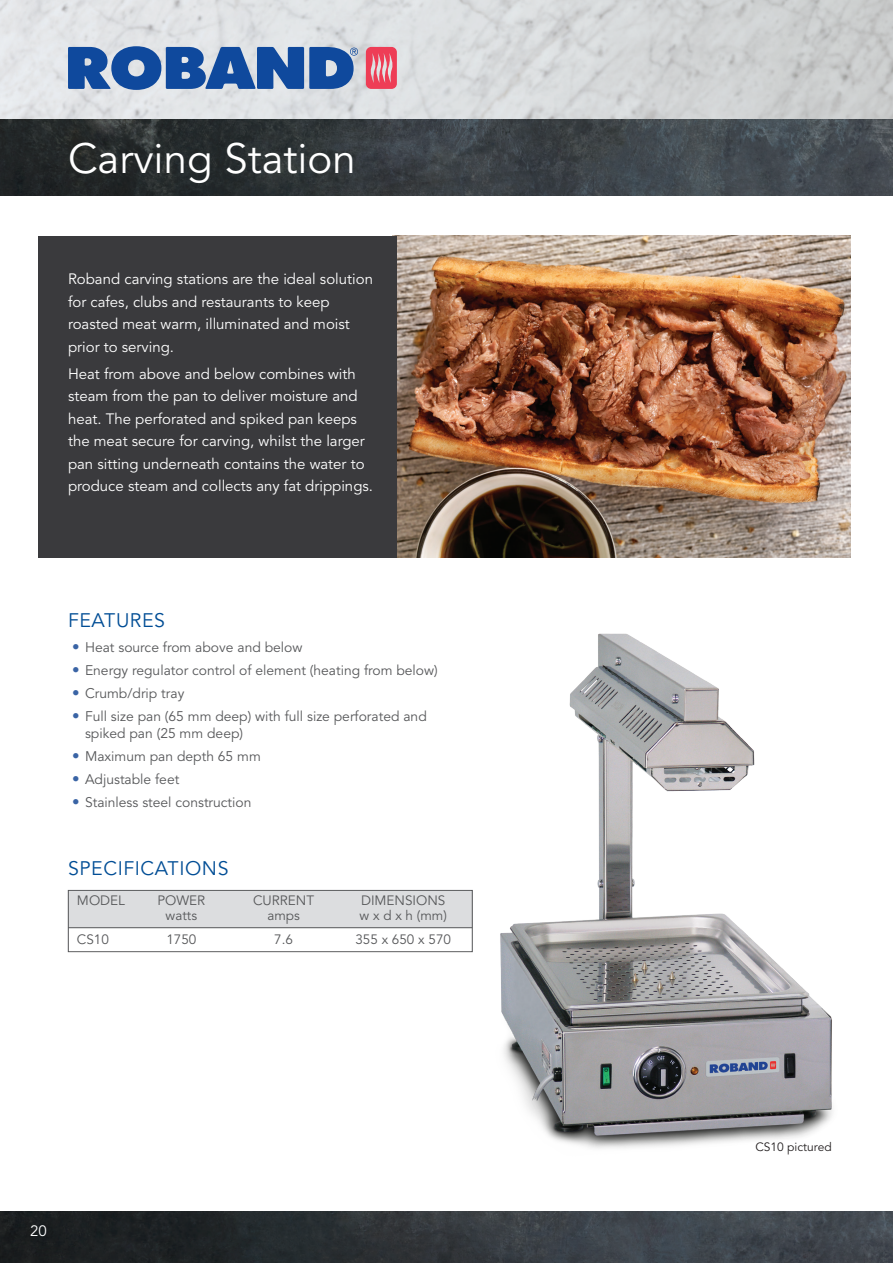
<style>
.page{position:relative;width:893px;height:1263px;background:#fff}
.page>*{position:absolute;margin:0;border:0;box-sizing:border-box;transform-origin:0 0}
.Equip_head{font:42px "Avenir";color:#fff}
.FEATURES___SPECS{font:19.5px "Avenir";letter-spacing:.03em;color:#014d95}
.Intro_text{font:15px/22.5px "Avenir";color:#fff}
.t1{font:13.8px/16.6px "Avenir";color:#57585a}
.table_headings{font:13.5px "Avenir";color:#57585a}
.table_data{font:13.5px "Avenir";color:#57585a}
.Image_captions{font:12px "Avenir";color:#231f20}
.s1{font-size:15px;color:#3a64a5}
</style>
<div class="page">
<svg style="left:0;top:0;width:893px;height:119px;background:#d7d9db"></svg>
<img style="left:0;top:1212px;width:893px;height:51px">
<img style="left:0;top:119px;width:893px;height:77px">
<svg style="left:68px;top:46px;width:290px;height:44px;background:#4c76b2"></svg>
<svg style="left:366px;top:47px;width:31px;height:42px"></svg>
<div style="left:68px;top:890px;width:404px;height:38px;background:#dcdddf"></div>
<hr style="left:68px;top:927px;width:404px;height:1px;background:#57585a">
<div style="left:68px;top:890px;width:405px;height:62px;border:1px solid #57585a"></div>
<img style="left:500px;top:633px;width:333px;height:516px">
<img style="left:397px;top:236px;width:453px;height:321px">
<div style="left:38px;top:236px;width:359px;height:321px;background:#3a3a3d"></div>
<p class="Equip_head" style="left:68px;top:135px;width:289px">Carving Station</p>
<p class="Intro_text" style="left:68px;top:268px;width:306px">Roband carving stations are the ideal solution for cafes, clubs and restaurants to keep roasted meat warm, illuminated and moist prior to serving.</p>
<p class="Intro_text" style="left:68px;top:363px;width:306px">Heat from above and below combines with steam from the pan to deliver moisture and heat. The perforated and spiked pan keeps the meat secure for carving, whilst the larger pan sitting underneath contains the water to produce steam and collects any fat drippings.</p>
<p class="FEATURES___SPECS" style="left:68px;top:609px;width:99px">FEATURES</p>
<p class="t1" style="left:72px;top:640px;width:232px"><span class="s1">•</span> Heat source from above and below</p>
<p class="t1" style="left:72px;top:663px;width:367px"><span class="s1">•</span> Energy regulator control of element (heating from below)</p>
<p class="t1" style="left:72px;top:686px;width:114px"><span class="s1">•</span> Crumb/drip tray</p>
<p class="t1" style="left:85px;top:709px;width:343px;text-indent:-13px"><span class="s1">•</span> Full size pan (65 mm deep) with full size perforated and spiked pan (25 mm deep)</p>
<p class="t1" style="left:72px;top:748px;width:190px"><span class="s1">•</span> Maximum pan depth 65 mm</p>
<p class="t1" style="left:72px;top:771px;width:109px"><span class="s1">•</span> Adjustable feet</p>
<p class="t1" style="left:72px;top:794px;width:181px"><span class="s1">•</span> Stainless steel construction</p>
<p class="FEATURES___SPECS" style="left:68px;top:857px;width:162px">SPECIFICATIONS</p>
<p class="table_headings" style="left:77px;top:892px;width:50px">MODEL</p>
<p class="table_headings" style="left:157px;top:892px;width:49px">POWER</p>
<p class="table_headings" style="left:166px;top:907px;width:33px">watts</p>
<p class="table_headings" style="left:253px;top:892px;width:63px">CURRENT</p>
<p class="table_headings" style="left:267px;top:907px;width:34px">amps</p>
<p class="table_headings" style="left:361px;top:892px;width:86px">DIMENSIONS</p>
<p class="table_headings" style="left:360px;top:907px;width:89px">w x d x h (mm)</p>
<p class="table_data" style="left:77px;top:931px;width:34px">CS10</p>
<p class="table_data" style="left:166px;top:931px;width:32px">1750</p>
<p class="table_data" style="left:274px;top:931px;width:20px">7.6</p>
<p class="table_data" style="left:355px;top:931px;width:97px">355 x 650 x 570</p>
<p class="Intro_text" style="left:30px;top:1220px;width:18px">20</p>
<p class="Image_captions" style="left:755px;top:1140px;width:78px">CS10 pictured</p>
</div>
